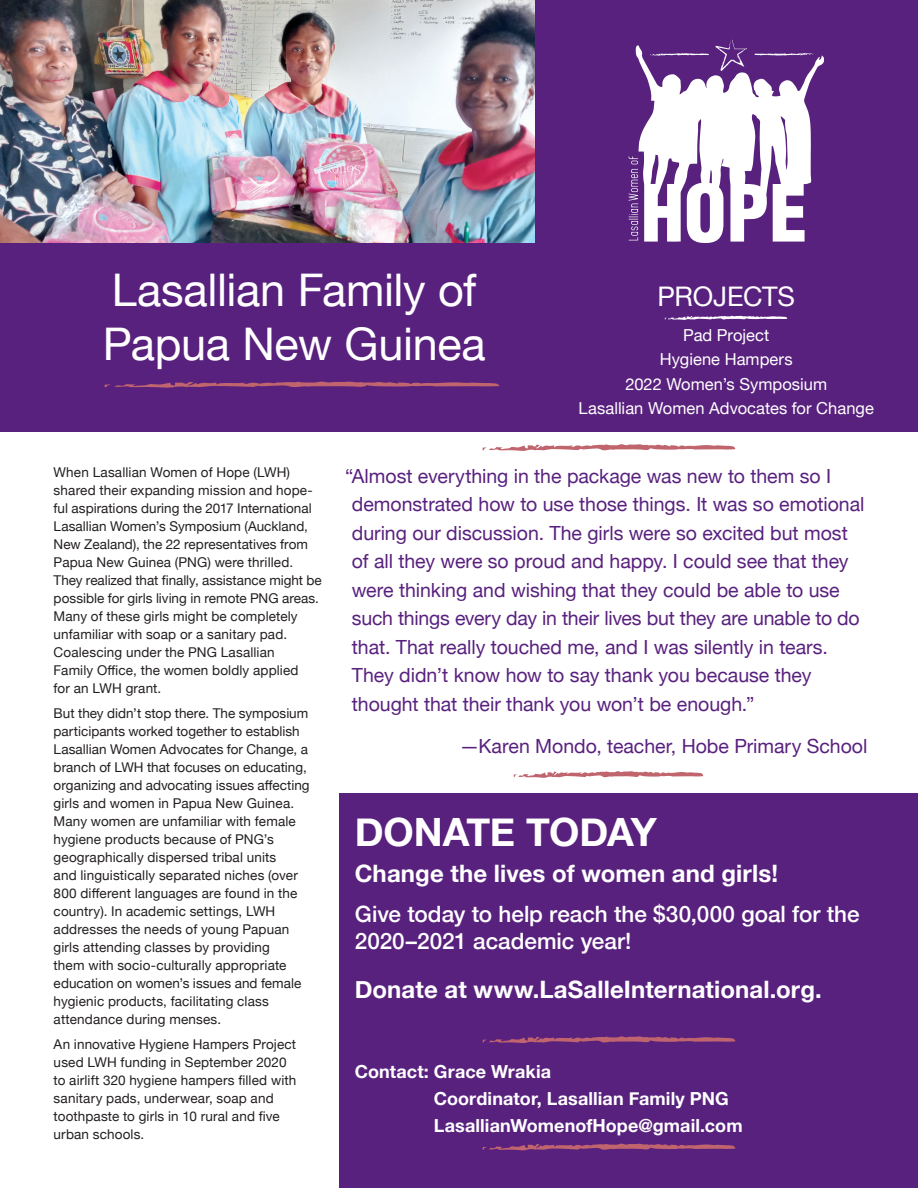
<style>
.page{position:relative;width:918px;height:1188px;background:#fff}
.page>*{position:absolute;margin:0;border:0;box-sizing:border-box;transform-origin:0 0}
.Project_Location_Tit{font:45px/54px "Helvetica Neue";letter-spacing:-.005em;color:#fff}
.t1{font:700 39px "Helvetica Neue";letter-spacing:-.005em;color:#fff}
.t2{font:27px "Helvetica Neue";letter-spacing:-.005em;color:#fff}
.t3{font:700 24px "Helvetica Neue";letter-spacing:.005em;color:#fff}
.t4{font:500 22.5px/27px "Helvetica Neue";color:#fff}
.Quote_Name{font:19.5px/28.5px "Helvetica Neue";letter-spacing:-.005em;color:#59217e}
.contact{font:700 18px/27px "Helvetica Neue";letter-spacing:.005em;color:#fff}
.Projects{font:16.5px "Helvetica Neue";letter-spacing:.005em;color:#fff}
.Program_description{font:13.5px/18px "Helvetica Neue";letter-spacing:.01em;color:#231f20}
</style>
<div class="page">
<div style="left:339px;top:794px;width:579px;height:394px;background:#59217e"></div>
<div style="left:0;top:0;width:918px;height:432px;background:#59217e"></div>
<svg style="left:629px;top:40px;width:195px;height:203px"></svg>
<svg style="left:105px;top:382px;width:395px;height:6px"></svg>
<svg style="left:483px;top:1144px;width:253px;height:7px"></svg>
<svg style="left:483px;top:444px;width:253px;height:7px"></svg>
<svg style="left:664px;top:315px;width:124px;height:5px"></svg>
<img style="left:0;top:0;width:535px;height:243px">
<svg style="left:514px;top:771px;width:190px;height:7px"></svg>
<svg style="left:483px;top:1036px;width:253px;height:7px"></svg>
<p class="Project_Location_Tit" style="left:103px;top:266px;width:384px">Lasallian Family of<br>Papua New Guinea</p>
<p class="t2" style="left:658px;top:277px;width:139px">PROJECTS</p>
<p class="Projects" style="left:683px;top:323px;width:88px">Pad Project</p>
<p class="Projects" style="left:660px;top:348px;width:134px">Hygiene Hampers</p>
<p class="Projects" style="left:625px;top:372px;width:203px">2022 Women’s Symposium</p>
<p class="Projects" style="left:579px;top:397px;width:297px">Lasallian Women Advocates for Change</p>
<p class="Program_description" style="left:54px;top:464px;width:269px">When Lasallian Women of Hope (LWH) shared their expanding mission and hope&shy;ful aspirations during the 2017 International Lasallian Women’s Symposium (Auckland, New Zealand), the 22 representatives from Papua New Guinea (PNG) were thrilled.<br>They realized that finally, assistance might be possible for girls living in remote PNG areas.<br>Many of these girls might be completely unfamiliar with soap or a sanitary pad.<br>Coalescing under the PNG Lasallian<br>Family Office, the women boldly applied<br>for an LWH grant.</p>
<p class="Program_description" style="left:54px;top:705px;width:257px">But they didn’t stop there. The symposium participants worked together to establish Lasallian Women Advocates for Change, a branch of LWH that focuses on educating, organizing and advocating issues affecting girls and women in Papua New Guinea.<br>Many women are unfamiliar with female hygiene products because of PNG’s geographically dispersed tribal units<br>and linguistically separated niches (over 800 different languages are found in the country). In academic settings, LWH addresses the needs of young Papuan girls attending classes by providing<br>them with socio-culturally appropriate education on women’s issues and female hygienic products, facilitating class attendance during menses.</p>
<p class="Program_description" style="left:54px;top:1036px;width:244px">An innovative Hygiene Hampers Project used LWH funding in September 2020 to airlift 320 hygiene hampers filled with sanitary pads, underwear, soap and toothpaste to girls in 10 rural and five urban schools.</p>
<p class="Quote_Name" style="left:352px;top:463px;width:514px;text-indent:-7px">“Almost everything in the package was new to them so I demonstrated how to use those things. It was so emotional during our discussion. The girls were so excited but most of all they were so proud and happy. I could see that they were thinking and wishing that they could be able to use such things every day in their lives but they are unable to do that. That really touched me, and I was silently in tears.<br>They didn’t know how to say thank you because they thought that their thank you won’t be enough.”</p>
<p class="Quote_Name" style="left:460px;top:733px;width:409px">—Karen Mondo, teacher, Hobe Primary School</p>
<p class="t1" style="left:355px;top:802px;width:303px">DONATE TODAY</p>
<p class="t3" style="left:355px;top:854px;width:425px">Change the lives of women and girls!</p>
<p class="t4" style="left:355px;top:899px;width:506px">Give today to help reach the $30,000 goal for the<br>2020–2021 academic year!</p>
<p class="t3" style="left:355px;top:971px;width:468px">Donate at www.LaSalleInternational.org.</p>
<p class="contact" style="left:434px;top:1059px;width:310px;text-indent:-79px">Contact: Grace Wrakia<br>Coordinator, Lasallian Family PNG<br>LasallianWomenofHope@gmail.com</p>
</div>
